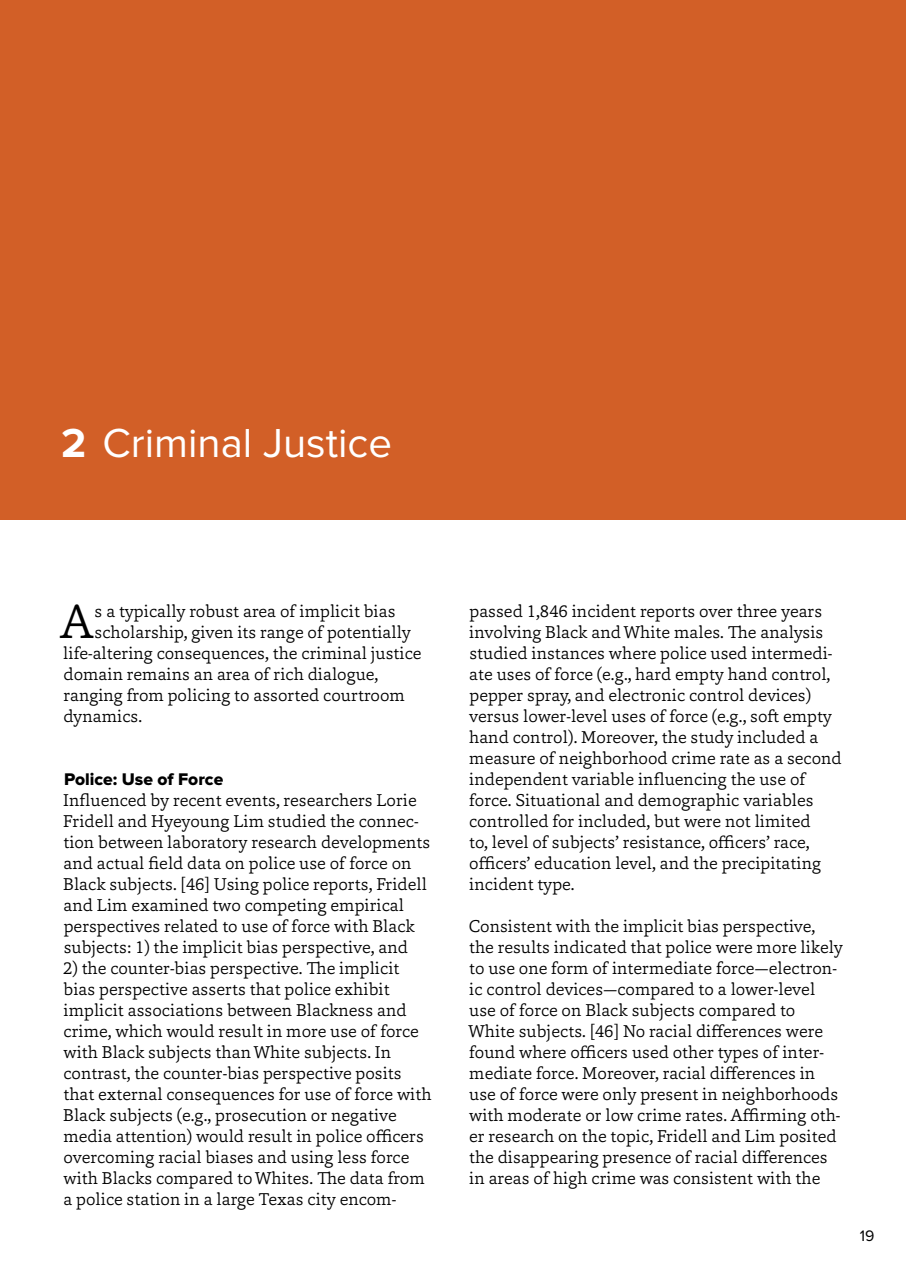
<style>
.page{position:relative;width:906px;height:1284px;background:#fff}
.page>*{position:absolute;margin:0;border:0;box-sizing:border-box;transform-origin:0 0}
.t1{font:300 48.48px "Capita";color:#000}
.t2{font:42px "Proxima Nova";color:#fff}
.t3{font:300 17.5px/21px "Capita";color:#000}
.t4{font:17.5px "Proxima Nova Extrabld";color:#000}
.t5{font:15.75px "Proxima Nova";color:#000}
.s1{font-weight:700}
</style>
<div class="page">
<div style="left:0;top:0;width:906px;height:520px;background:#d25f27"></div>
<h2 class="t2" style="left:61px;top:419px;width:332px"><span class="s1">2</span> Criminal Justice</h2>
<h1 class="t1" style="left:60px;top:589px;width:36px">A</h1>
<p class="t3" style="left:95px;top:600px;width:302px">s a typically robust area of implicit bias</p>
<p class="t3" style="left:95px;top:621px;width:318px">scholarship, given its range of potentially</p>
<p class="t3" style="left:63px;top:642px;width:360px">life-altering consequences, the criminal justice</p>
<p class="t3" style="left:64px;top:663px;width:316px">domain remains an area of rich dialogue,</p>
<p class="t3" style="left:64px;top:684px;width:343px">ranging from policing to assorted courtroom</p>
<p class="t3" style="left:64px;top:705px;width:80px">dynamics.</p>
<p class="t4" style="left:64px;top:769px;width:161px">Police: Use of Force</p>
<p class="t3" style="left:63px;top:789px;width:368px">Influenced by recent events, researchers Lorie Fridell and Hyeyoung Lim studied the connec&shy;tion between laboratory research developments and actual field data on police use of force on Black subjects. [46] Using police reports, Fridell and Lim examined two competing empirical perspectives related to use of force with Black subjects: 1) the implicit bias perspective, and</p>
<p class="t3" style="left:63px;top:957px;width:370px">2) the counter-bias perspective. The implicit bias perspective asserts that police exhibit implicit associations between Blackness and crime, which would result in more use of force with Black subjects than White subjects. In contrast, the counter-bias perspective posits that external consequences for use of force with Black subjects (e.g., prosecution or negative media attention) would result in police officers overcoming racial biases and using less force with Blacks compared to Whites. The data from a police station in a large Texas city encom-</p>
<p class="t3" style="left:469px;top:600px;width:374px">passed 1,846 incident reports over three years involving Black and White males. The analysis studied instances where police used intermedi&shy;ate uses of force (e.g., hard empty hand control, pepper spray, and electronic control devices) versus lower-level uses of force (e.g., soft empty hand control). Moreover, the study included a measure of neighborhood crime rate as a second independent variable influencing the use of force. Situational and demographic variables controlled for included, but were not limited<br>to, level of subjects’ resistance, officers’ race, officers’ education level, and the precipitating incident type.</p>
<p class="t3" style="left:468px;top:915px;width:376px">Consistent with the implicit bias perspective, the results indicated that police were more likely to use one form of intermediate force—electron&shy;ic control devices—compared to a lower-level use of force on Black subjects compared to White subjects. [46] No racial differences were found where officers used other types of inter&shy;mediate force. Moreover, racial differences in use of force were only present in neighborhoods with moderate or low crime rates. Affirming oth&shy;er research on the topic, Fridell and Lim posited the disappearing presence of racial differences in areas of high crime was consistent with the</p>
<p class="t5" style="left:859px;top:1227px;width:16px">19</p>
</div>
